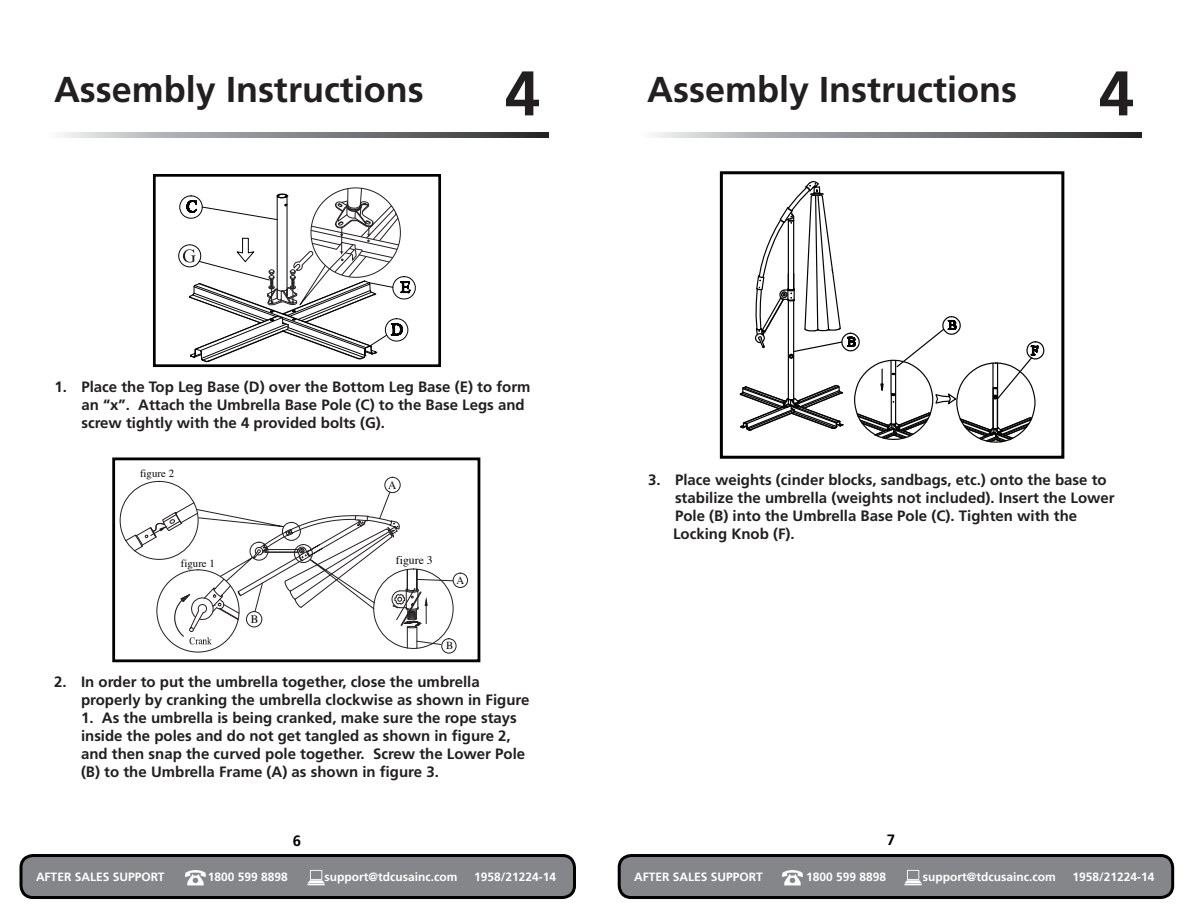
<style>
.page{position:relative;width:1188px;height:918px;background:#fff}
.page>*{position:absolute;margin:0;border:0;box-sizing:border-box;transform-origin:0 0}
.t1{font:700 63px "Frutiger";color:#231f20}
.t2{font:700 36px "Frutiger";color:#231f20}
.t3{font:700 15px/18px "Frutiger";color:#231f20}
.t4{font:700 15px "Frutiger";color:#000}
.t5{font:700 12px "Frutiger";color:#fff}
.t6{font:11.7px "Times";color:#050504}
.t7{font:11.4px "Times";color:#050504}
.t8{font:10.8px "Times";color:#050504}
.t9{font:10.65px "Times";color:#050504}
.s1{font-size:19.5px}
</style>
<div class="page">
<svg style="left:60px;top:133px;width:488px;height:4px;background:#848588"></svg>
<svg style="left:653px;top:133px;width:489px;height:4px;background:#848588"></svg>
<div style="left:21px;top:856px;width:553px;height:42px;background:#848689;border-radius:12px"></div>
<div style="left:20px;top:854px;width:556px;height:45px;border:3px solid #000;border-radius:12px"></div>
<img style="left:185px;top:870px;width:21px;height:16px">
<svg style="left:307px;top:870px;width:18px;height:15px"></svg>
<div style="left:619px;top:856px;width:554px;height:42px;background:#848689;border-radius:12px"></div>
<div style="left:618px;top:854px;width:556px;height:45px;border:3px solid #000;border-radius:12px"></div>
<img style="left:782px;top:870px;width:21px;height:16px">
<svg style="left:904px;top:870px;width:18px;height:15px"></svg>
<div style="left:153px;top:174px;width:288px;height:193px;border:3px solid #000"></div>
<div style="left:453px;top:573px;width:15px;height:15px;border:1px solid #231f20;border-radius:50%"></div>
<div style="left:441px;top:638px;width:15px;height:15px;border:1px solid #231f20;border-radius:50%"></div>
<svg style="left:125px;top:188px;width:329px;height:460px"></svg>
<div style="left:112px;top:457px;width:368px;height:205px;border:3px solid #000"></div>
<svg style="left:740px;top:181px;width:325px;height:278px"></svg>
<div style="left:720px;top:171px;width:344px;height:288px;border:3px solid #000"></div>
<p class="t2" style="left:54px;top:68px;width:371px">Assembly Instructions</p>
<p class="t1" style="left:505px;top:56px;width:37px">4</p>
<p class="t1" style="left:1099px;top:56px;width:37px">4</p>
<p class="t2" style="left:647px;top:68px;width:371px">Assembly Instructions</p>
<p class="t3" style="left:81px;top:377px;width:451px;text-indent:-27px">1. Place the Top Leg Base (D) over the Bottom Leg Base (E) to form an “x”. Attach the Umbrella Base Pole (C) to the Base Legs and screw tightly with the 4 provided bolts (G).</p>
<p class="t8" style="left:140px;top:463px;width:36px">figure 2</p>
<p class="t8" style="left:181px;top:553px;width:35px">figure 1</p>
<p class="t7" style="left:251px;top:608px;width:9px">B</p>
<p class="t7" style="left:388px;top:474px;width:10px">A</p>
<p class="t6" style="left:396px;top:549px;width:38px">figure 3</p>
<p class="t9" style="left:456px;top:570px;width:9px">A</p>
<p class="t9" style="left:446px;top:636px;width:9px">B</p>
<p class="t3" style="left:54px;top:673px;width:427px">2. In order to put the umbrella together, close the umbrella</p>
<p class="t3" style="left:81px;top:691px;width:450px">properly by cranking the umbrella clockwise as shown in Figure</p>
<p class="t3" style="left:81px;top:709px;width:437px">1. As the umbrella is being cranked, make sure the rope stays</p>
<p class="t3" style="left:81px;top:727px;width:446px">inside the poles and do not get tangled as shown in figure 2, and then snap the curved pole together. Screw the Lower Pole (B) to the Umbrella Frame (A) as shown in figure 3.</p>
<p class="t3" style="left:675px;top:471px;width:441px;text-indent:-27px">3. Place weights (cinder blocks, sandbags, etc.) onto the base to stabilize the umbrella (weights not included). Insert the Lower<br>Pole (B) into the Umbrella Base Pole (C). Tighten with the</p>
<p class="t3" style="left:673px;top:525px;width:123px">Locking Knob (F).</p>
<p class="t4" style="left:293px;top:832px;width:10px">6</p>
<p class="t4" style="left:887px;top:831px;width:10px">7</p>
<p class="t5" style="left:634px;top:870px;width:130px">AFTER SALES SUPPORT</p>
<p class="t5" style="left:806px;top:870px;width:82px">1800 599 8898</p>
<p class="t5" style="left:923px;top:870px;width:134px">support@tdcusainc.com</p>
<p class="t5" style="left:1072px;top:870px;width:84px">1958/21224-14</p>
<p class="t5" style="left:36px;top:870px;width:130px">AFTER SALES SUPPORT</p>
<p class="t5" style="left:208px;top:870px;width:82px">1800 599 8898</p>
<p class="t5" style="left:325px;top:870px;width:134px">support@tdcusainc.com</p>
<p class="t5" style="left:474px;top:870px;width:84px">1958/21224-14<span class="s1">6</span></p>
</div>
